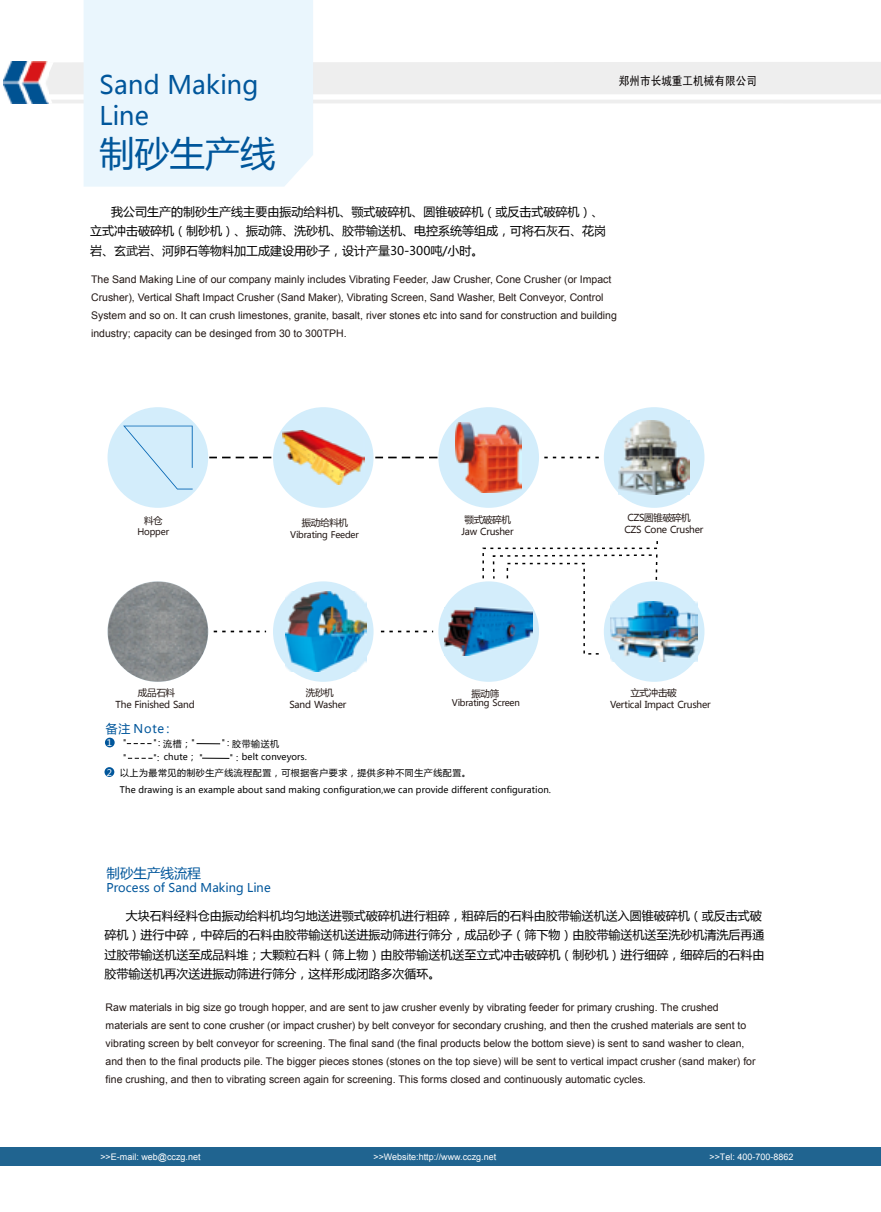
<style>
.page{position:relative;width:881px;height:1212px;background:#fff}
.page>*{position:absolute;margin:0;border:0;box-sizing:border-box;transform-origin:0 0}
.t1{font:35.25px "Microsoft Ya Hei";color:#00569b}
.t2{font:25.35px/30.5px "Microsoft Ya Hei";color:#00569b}
.t3{font:13.5px "Microsoft Ya Hei";color:#00569b}
.t4{font:12px/19.5px "Microsoft Ya Hei";color:#000}
.t5{font:12px "Microsoft Ya Hei";color:#00569b}
.t6{font:12px "Sim Hei";color:#040000;scale:.89 1}
.t7{font:10.5px/18px "Arial";color:#231815}
.t8{font:9.45px/11.9px "Microsoft Ya Hei";letter-spacing:-.03em;color:#231815}
.t9{font:9px/17.1px "Microsoft Ya Hei";color:#000}
.t10{font:9px "Arial";color:#fff}
.t11{font:9px "Microsoft Ya Hei";letter-spacing:-.03em;color:#231815}
.t12{font:9px "Microsoft Ya Hei";color:#fff}
</style>
<div class="page">
<img style="left:108px;top:581px;width:100px;height:101px;border-radius:50px">
<div style="left:273px;top:407px;width:101px;height:101px;background:#d3edfb;border-radius:50%"></div>
<img style="left:282px;top:430px;width:82px;height:55px">
<div style="left:108px;top:407px;width:100px;height:101px;background:#d3edfb;border-radius:50%"></div>
<div style="left:438px;top:407px;width:101px;height:101px;background:#d3edfb;border-radius:50%"></div>
<img style="left:456px;top:422px;width:65px;height:71px">
<div style="left:604px;top:407px;width:100px;height:101px;background:#d3edfb;border-radius:50%"></div>
<img style="left:619px;top:420px;width:70px;height:75px">
<div style="left:273px;top:581px;width:101px;height:101px;background:#d3edfb;border-radius:50%"></div>
<img style="left:285px;top:592px;width:82px;height:79px">
<div style="left:604px;top:581px;width:100px;height:101px;background:#d3edfb;border-radius:50%"></div>
<img style="left:611px;top:601px;width:86px;height:61px">
<div style="left:438px;top:581px;width:101px;height:101px;background:#d3edfb;border-radius:50%"></div>
<img style="left:444px;top:608px;width:38px;height:47px">
<div style="left:84px;top:0;width:229px;height:187px;background:#eaf6fd"></div>
<svg style="left:123px;top:426px;width:70px;height:63px"></svg>
<svg style="left:544px;top:457px;width:55px;height:1px"></svg>
<svg style="left:214px;top:631px;width:52px;height:1px"></svg>
<svg style="left:381px;top:631px;width:52px;height:1px"></svg>
<svg style="left:482px;top:541px;width:177px;height:114px"></svg>
<div style="left:105px;top:738px;width:10px;height:9px;background:#00569b;border-radius:50%"></div>
<div style="left:105px;top:767px;width:9px;height:10px;background:#00569b;border-radius:50%"></div>
<svg style="left:209px;top:457px;width:62px;height:1px"></svg>
<svg style="left:375px;top:457px;width:62px;height:1px"></svg>
<svg style="left:126px;top:743px;width:25px;height:1px"></svg>
<svg style="left:197px;top:743px;width:23px;height:1px"></svg>
<svg style="left:127px;top:758px;width:26px;height:1px"></svg>
<svg style="left:202px;top:758px;width:27px;height:1px"></svg>
<svg style="left:48px;top:62px;width:833px;height:42px;background:#eef1f3"></svg>
<img style="left:3px;top:62px;width:45px;height:42px">
<div style="left:0;top:1147px;width:881px;height:19px;background:#206490"></div>
<p class="t2" style="left:99px;top:69px;width:161px">Sand Making<br>Line</p>
<p class="t1" style="left:99px;top:129px;width:178px">制砂生产线</p>
<p class="t6" style="left:619px;top:74px;width:157px">郑州市长城重工机械有限公司</p>
<p class="t4" style="left:90px;top:201px;width:517px;text-indent:21px">我公司生产的制砂生产线主要由振动给料机、颚式破碎机、圆锥破碎机（或反击式破碎机）、立式冲击破碎机（制砂机）、振动筛、洗砂机、胶带输送机、电控系统等组成，可将石灰石、花岗岩、玄武岩、河卵石等物料加工成建设用砂子，设计产量30-300吨/小时。</p>
<p class="t7" style="left:91px;top:271px;width:527px">The Sand Making Line of our company mainly includes Vibrating Feeder, Jaw Crusher, Cone Crusher (or Impact Crusher), Vertical Shaft Impact Crusher (Sand Maker), Vibrating Screen, Sand Washer, Belt Conveyor, Control System and so on. It can crush limestones, granite, basalt, river stones etc into sand for construction and building industry; capacity can be desinged from 30 to 300TPH.</p>
<p class="t8" style="left:144px;top:514px;width:20px">料仓</p>
<p class="t11" style="left:137px;top:526px;width:33px">Hopper</p>
<p class="t8" style="left:302px;top:516px;width:48px">振动给料机</p>
<p class="t11" style="left:290px;top:528px;width:70px">Vibrating Feeder</p>
<p class="t8" style="left:462px;top:513px;width:54px">颚式破碎机<br>Jaw Crusher</p>
<p class="t8" style="left:625px;top:511px;width:81px">CZS圆锥破碎机<br>CZS Cone Crusher</p>
<p class="t8" style="left:471px;top:687px;width:29px">振动筛</p>
<p class="t8" style="left:610px;top:686px;width:102px;text-indent:20px">立式冲击破<br>Vertical Impact Crusher</p>
<p class="t8" style="left:116px;top:686px;width:81px;text-align:center">成品石料<br>The Finished Sand</p>
<p class="t8" style="left:289px;top:686px;width:59px;text-align:center">洗砂机<br>Sand Washer</p>
<p class="t11" style="left:452px;top:697px;width:70px">Vibrating Screen</p>
<p class="t5" style="left:106px;top:720px;width:65px">备注 Note :</p>
<p class="t9" style="left:120px;top:764px;width:433px">以上为最常见的制砂生产线流程配置，可根据客户要求，提供多种不同生产线配置。<br>The drawing is an example about sand making configuration,we can provide different configuration.</p>
<p class="t9" style="left:123px;top:734px;width:5px">"</p>
<p class="t9" style="left:153px;top:734px;width:5px">"</p>
<p class="t9" style="left:191px;top:734px;width:5px">"</p>
<p class="t9" style="left:221px;top:734px;width:5px">"</p>
<p class="t12" style="left:107px;top:737px;width:7px">1</p>
<p class="t9" style="left:158px;top:735px;width:35px">: 流槽；</p>
<p class="t9" style="left:227px;top:735px;width:53px">: 胶带输送机</p>
<p class="t9" style="left:123px;top:749px;width:5px">"</p>
<p class="t9" style="left:153px;top:749px;width:8px">":</p>
<p class="t9" style="left:164px;top:748px;width:41px">chute； "</p>
<p class="t9" style="left:230px;top:748px;width:79px">" : belt conveyors.</p>
<p class="t12" style="left:107px;top:766px;width:7px">2</p>
<p class="t3" style="left:107px;top:864px;width:96px">制砂生产线流程</p>
<p class="t5" style="left:107px;top:880px;width:166px">Process of Sand Making Line</p>
<p class="t4" style="left:105px;top:905px;width:662px;text-indent:21px">大块石料经料仓由振动给料机均匀地送进颚式破碎机进行粗碎，粗碎后的石料由胶带输送机送入圆锥破碎机（或反击式破碎机）进行中碎，中碎后的石料由胶带输送机送进振动筛进行筛分，成品砂子（筛下物）由胶带输送机送至洗砂机清洗后再通过胶带输送机送至成品料堆；大颗粒石料（筛上物）由胶带输送机送至立式冲击破碎机（制砂机）进行细碎，细碎后的石料由胶带输送机再次送进振动筛进行筛分，这样形成闭路多次循环。</p>
<p class="t7" style="left:106px;top:999px;width:651px">Raw materials in big size go trough hopper, and are sent to jaw crusher evenly by vibrating feeder for primary crushing. The crushed materials are sent to cone crusher (or impact crusher) by belt conveyor for secondary crushing, and then the crushed materials are sent to vibrating screen by belt conveyor for screening. The final sand (the final products below the bottom sieve) is sent to sand washer to clean, and then to the final products pile. The bigger pieces stones (stones on the top sieve) will be sent to vertical impact crusher (sand maker) for fine crushing, and then to vibrating screen again for screening. This forms closed and continuously automatic cycles.</p>
<p class="t10" style="left:100px;top:1151px;width:102px">&gt;&gt;E-mail: web@cczg.net</p>
<p class="t10" style="left:373px;top:1151px;width:124px">&gt;&gt;Website:http://www.cczg.net</p>
<p class="t10" style="left:709px;top:1151px;width:86px">&gt;&gt;Тel: 400-700-8862</p>
</div>
